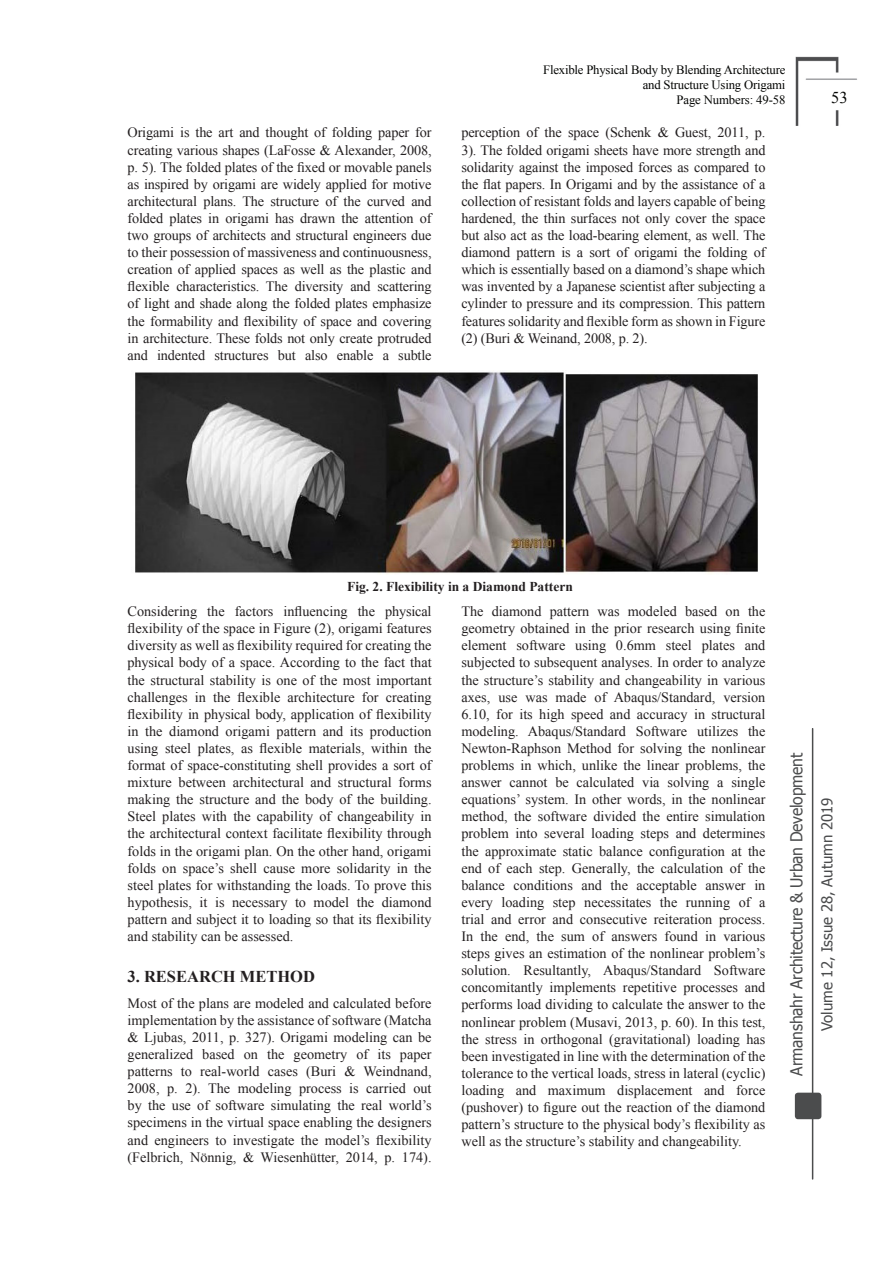
<style>
.page{position:relative;width:893px;height:1263px;background:#fff}
.page>*{position:absolute;margin:0;border:0;box-sizing:border-box;transform-origin:0 0}
.t1{font:16.5px "Tahoma";letter-spacing:-.01em;color:#4b4c4d;scale:.95 1}
.Titr_1{font:700 16.5px "Times New Roman";color:#231f20}
.t2{font:16.5px "Times New Roman";color:#040503}
.t3{font:15px "Tahoma";color:#4b4c4d}
.Text{font:14.25px/17.1px "Times New Roman";color:#231f20;text-align:justify}
.Picture_Description{font:700 13.5px "Times New Roman";color:#231f20}
.t4{font:12.75px/15.3px "Times New Roman";letter-spacing:-.015em;color:#040503;text-align:right}
</style>
<div class="page">
<img style="left:795px;top:56px;width:62px;height:70px">
<div style="left:795px;top:1093px;width:26px;height:26px;background:#4b4c4d;border-radius:3px"></div>
<hr style="left:812px;top:729px;width:1px;height:450px;background:#4b4c4d">
<img style="left:135px;top:372px;width:623px;height:202px">
<p class="t4" style="left:543px;top:61px;width:244px">Flexible Physical Body by Blending Architecture and Structure Using Origami<br>Page Numbers: 49-58</p>
<p class="Text" style="left:128px;top:124px;width:306px">Origami is the art and thought of folding paper for creating various shapes (LaFosse &amp; Alexander, 2008, p. 5). The folded plates of the fixed or movable panels as inspired by origami are widely applied for motive architectural plans. The structure of the curved and folded plates in origami has drawn the attention of two groups of architects and structural engineers due to their possession of massiveness and continuousness, creation of applied spaces as well as the plastic and flexible characteristics. The diversity and scattering of light and shade along the folded plates emphasize the formability and flexibility of space and covering in architecture. These folds not only create protruded and indented structures but also enable a subtle</p>
<p class="Text" style="left:461px;top:124px;width:306px">perception of the space (Schenk &amp; Guest, 2011, p.<br>3). The folded origami sheets have more strength and solidarity against the imposed forces as compared to the flat papers. In Origami and by the assistance of a collection of resistant folds and layers capable of being hardened, the thin surfaces not only cover the space but also act as the load-bearing element, as well. The diamond pattern is a sort of origami the folding of which is essentially based on a diamond’s shape which was invented by a Japanese scientist after subjecting a cylinder to pressure and its compression. This pattern features solidarity and flexible form as shown in Figure (2) (Buri &amp; Weinand, 2008, p. 2).</p>
<p class="t2" style="left:831px;top:86px;width:18px">53</p>
<p class="Picture_Description" style="left:347px;top:577px;width:227px">Fig. 2. Flexibility in a Diamond Pattern</p>
<p class="Text" style="left:128px;top:603px;width:306px">Considering the factors influencing the physical flexibility of the space in Figure (2), origami features diversity as well as flexibility required for creating the physical body of a space. According to the fact that the structural stability is one of the most important challenges in the flexible architecture for creating flexibility in physical body, application of flexibility in the diamond origami pattern and its production using steel plates, as flexible materials, within the format of space-constituting shell provides a sort of mixture between architectural and structural forms making the structure and the body of the building.<br>Steel plates with the capability of changeability in the architectural context facilitate flexibility through folds in the origami plan. On the other hand, origami folds on space’s shell cause more solidarity in the steel plates for withstanding the loads. To prove this hypothesis, it is necessary to model the diamond pattern and subject it to loading so that its flexibility and stability can be assessed.</p>
<p class="Titr_1" style="left:128px;top:965px;width:189px">3. RESEARCH METHOD</p>
<p class="Text" style="left:128px;top:994px;width:306px">Most of the plans are modeled and calculated before implementation by the assistance of software (Matcha &amp; Ljubas, 2011, p. 327). Origami modeling can be generalized based on the geometry of its paper patterns to real-world cases (Buri &amp; Weindnand, 2008, p. 2). The modeling process is carried out by the use of software simulating the real world’s specimens in the virtual space enabling the designers and engineers to investigate the model’s flexibility (Felbrich, Nönnig, &amp; Wiesenhütter, 2014, p. 174).</p>
<p class="Text" style="left:461px;top:603px;width:306px">The diamond pattern was modeled based on the geometry obtained in the prior research using finite element software using 0.6mm steel plates and subjected to subsequent analyses. In order to analyze the structure’s stability and changeability in various axes, use was made of Abaqus/Standard, version 6.10, for its high speed and accuracy in structural modeling. Abaqus/Standard Software utilizes the Newton-Raphson Method for solving the nonlinear problems in which, unlike the linear problems, the answer cannot be calculated via solving a single equations’ system. In other words, in the nonlinear method, the software divided the entire simulation problem into several loading steps and determines the approximate static balance configuration at the end of each step. Generally, the calculation of the balance conditions and the acceptable answer in every loading step necessitates the running of a trial and error and consecutive reiteration process.<br>In the end, the sum of answers found in various steps gives an estimation of the nonlinear problem’s solution. Resultantly, Abaqus/Standard Software concomitantly implements repetitive processes and performs load dividing to calculate the answer to the nonlinear problem (Musavi, 2013, p. 60). In this test, the stress in orthogonal (gravitational) loading has been investigated in line with the determination of the tolerance to the vertical loads, stress in lateral (cyclic) loading and maximum displacement and force (pushover) to figure out the reaction of the diamond pattern’s structure to the physical body’s flexibility as well as the structure’s stability and changeability.</p>
<p class="t1" style="left:785px;top:1076px;width:341px;rotate:-90deg">Armanshahr Architecture &amp; Urban Development</p>
<p class="t3" style="left:817px;top:1031px;width:235px;rotate:-90deg">Volume 12, Issue 28, Autumn 2019</p>
</div>
